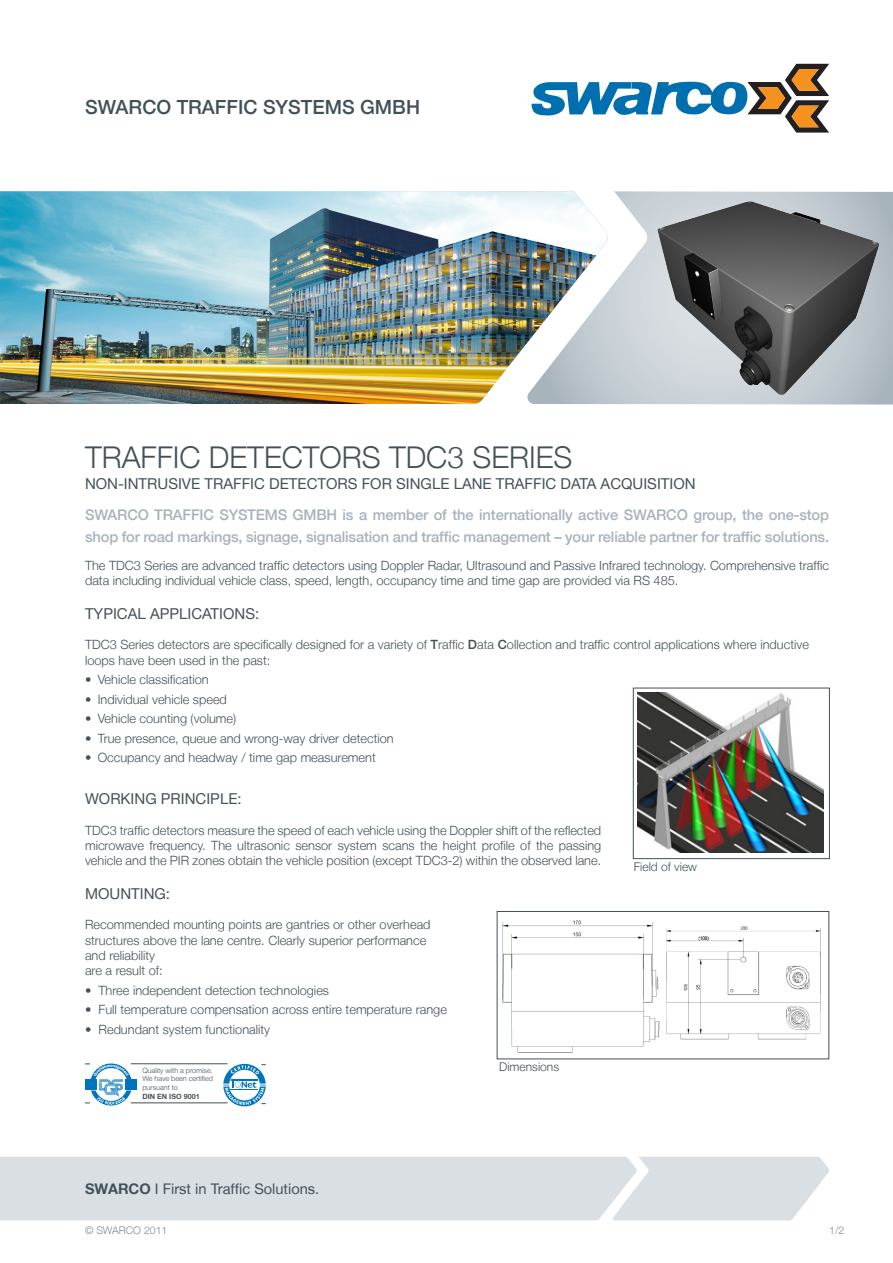
<style>
.page{position:relative;width:893px;height:1263px;background:#fff}
.page>*{position:absolute;margin:0;border:0;box-sizing:border-box;transform-origin:0 0}
.t1{font:300 30px "Helvetica Neue LT";color:#425159}
.t2{font:500 19.5px "Helvetica Neue LT";color:#425159}
.t3{font:15px "Helvetica Neue LT";color:#425159}
.t4{font:500 14.7px/22.5px "Helvetica Neue LT";letter-spacing:-.01em;color:#a7b3bb}
.t5{font:14.7px "Helvetica Neue LT";color:#425159}
.t6{font:300 12.75px/15.3px "Helvetica Neue LT";color:#425159}
.t7{font:300 12px "Helvetica Neue LT";color:#425159}
.t8{font:300 10.5px "Helvetica Neue LT";color:#7b8a92}
.t9{font:300 7.2px "Helvetica Neue LT";color:#425159}
.t10{font:700 7.2px "Helvetica Neue LT";color:#425159}
.s1{font-weight:500}
.s2{font-weight:700}
</style>
<div class="page">
<div style="left:0;top:1157px;width:829px;height:63px;background:#dadfe4"></div>
<svg style="left:531px;top:64px;width:298px;height:69px"></svg>
<img style="left:0;top:191px;width:527px;height:213px">
<img style="left:527px;top:191px;width:97px;height:213px">
<img style="left:624px;top:191px;width:269px;height:213px">
<hr style="left:131px;top:1063px;width:97px;height:1px;background:#425159">
<hr style="left:131px;top:1102px;width:97px;height:1px;background:#425159">
<svg style="left:85px;top:1063px;width:52px;height:42px"></svg>
<svg style="left:223px;top:1064px;width:43px;height:42px"></svg>
<img style="left:638px;top:692px;width:186px;height:161px">
<div style="left:633px;top:688px;width:197px;height:171px;border:1px solid #425159"></div>
<div style="left:497px;top:911px;width:332px;height:148px;background:#fff;border:1px solid #425159"></div>
<img style="left:666px;top:926px;width:155px;height:114px">
<img style="left:502px;top:921px;width:157px;height:132px">
<p class="t2" style="left:85px;top:96px;width:337px">SWARCO TRAFFIC SYSTEMS GMBH</p>
<p class="t1" style="left:85px;top:439px;width:489px">TRAFFIC DETECTORS TDC3 SERIES</p>
<p class="t3" style="left:85px;top:474px;width:612px">NON-INTRUSIVE TRAFFIC DETECTORS FOR SINGLE LANE TRAFFIC DATA ACQUISITION</p>
<p class="t4" style="left:85px;top:503px;width:746px">SWARCO TRAFFIC SYSTEMS GMBH is a member of the internationally active SWARCO group, the one-stop shop for road markings, signage, signalisation and traffic management – your reliable partner for traffic solutions.</p>
<p class="t6" style="left:85px;top:558px;width:746px">The TDC3 Series are advanced traffic detectors using Doppler Radar, Ultrasound and Passive Infrared technology. Comprehensive traffic data including individual vehicle class, speed, length, occupancy time and time gap are provided via RS 485.</p>
<p class="t3" style="left:85px;top:604px;width:176px">TYPICAL APPLICATIONS:</p>
<p class="t6" style="left:85px;top:637px;width:725px">TDC3 Series detectors are specifically designed for a variety of <span class="s1">T</span>raffic <span class="s1">D</span>ata <span class="s1">C</span>ollection and traffic control applications where inductive loops have been used in the past:</p>
<p class="t6" style="left:85px;top:672px;width:125px">• Vehicle classification</p>
<p class="t6" style="left:85px;top:691px;width:143px">• Individual vehicle speed</p>
<p class="t6" style="left:85px;top:711px;width:153px">• Vehicle counting (volume)</p>
<p class="t6" style="left:85px;top:730px;width:310px">• True presence, queue and wrong-way driver detection</p>
<p class="t6" style="left:85px;top:750px;width:292px">• Occupancy and headway / time gap measurement</p>
<p class="t3" style="left:85px;top:790px;width:158px">WORKING PRINCIPLE:</p>
<p class="t6" style="left:85px;top:822px;width:518px;text-align:justify">TDC3 traffic detectors measure the speed of each vehicle using the Doppler shift of the reflected microwave frequency. The ultrasonic sensor system scans the height profile of the passing vehicle and the PIR zones obtain the vehicle position (except TDC3-2) within the observed lane.</p>
<p class="t3" style="left:85px;top:884px;width:87px">MOUNTING:</p>
<p class="t6" style="left:85px;top:917px;width:347px">Recommended mounting points are gantries or other overhead structures above the lane centre. Clearly superior performance and reliability<br>are a result of:</p>
<p class="t6" style="left:85px;top:982px;width:246px">• Three independent detection technologies</p>
<p class="t6" style="left:85px;top:1002px;width:363px">• Full temperature compensation across entire temperature range</p>
<p class="t6" style="left:85px;top:1021px;width:187px">• Redundant system functionality</p>
<p class="t9" style="left:142px;top:1066px;width:72px">Quality with a promise.</p>
<p class="t9" style="left:142px;top:1074px;width:72px">We have been certified</p>
<p class="t9" style="left:142px;top:1083px;width:37px">pursuant to</p>
<p class="t10" style="left:142px;top:1091px;width:59px">DIN EN ISO 9001</p>
<p class="t5" style="left:85px;top:1180px;width:236px"><span class="s2">SWARCO</span> I First in Traffic Solutions.</p>
<p class="t7" style="left:499px;top:1060px;width:61px">Dimensions</p>
<p class="t7" style="left:634px;top:860px;width:65px">Field of view</p>
<p class="t8" style="left:85px;top:1224px;width:84px">© SWARCO 2011</p>
<p class="t8" style="left:829px;top:1224px;width:17px">1/2</p>
</div>
